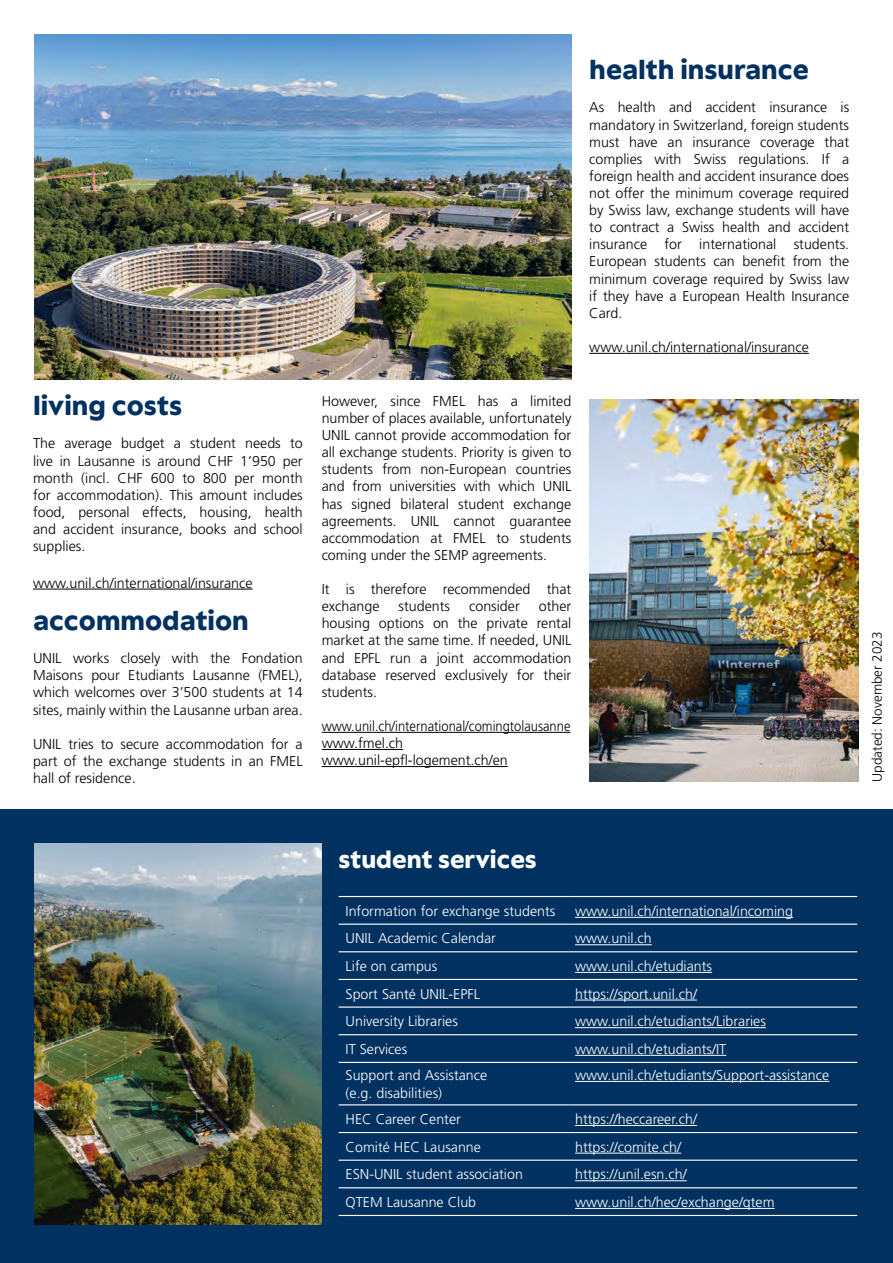
<style>
.page{position:relative;width:893px;height:1263px;background:#fff}
.page>*{position:absolute;margin:0;border:0;box-sizing:border-box;transform-origin:0 0}
.t1{font:800 30px "Peak";color:#003160}
.t2{font:800 27.3px "Peak";color:#fff}
.t3{font:300 14.25px/17.1px "Frutiger";color:#000;text-align:justify}
.t4{font:300 14.25px/18px "Frutiger";color:#fff}
.t5{font:300 14.25px/17.1px "Frutiger";color:#000;scale:.91 1}
.t6{font:300 13.5px "Frutiger";color:#000}
</style>
<div class="page">
<hr style="left:33px;top:589px;width:220px;height:1px;background:#000">
<img style="left:34px;top:34px;width:537px;height:345px">
<hr style="left:322px;top:732px;width:248px;height:1px;background:#000">
<hr style="left:322px;top:749px;width:81px;height:1px;background:#000">
<hr style="left:322px;top:766px;width:186px;height:1px;background:#000">
<hr style="left:589px;top:353px;width:220px;height:1px;background:#000">
<div style="left:0;top:809px;width:893px;height:454px;background:#003160"></div>
<img style="left:34px;top:843px;width:288px;height:382px">
<hr style="left:339px;top:979px;width:229px;height:1px;background:#fff">
<hr style="left:568px;top:979px;width:289px;height:1px;background:#fff">
<hr style="left:339px;top:1006px;width:229px;height:2px;background:#fff">
<hr style="left:568px;top:1006px;width:289px;height:2px;background:#fff">
<hr style="left:339px;top:1034px;width:229px;height:1px;background:#fff">
<hr style="left:339px;top:1062px;width:229px;height:1px;background:#fff">
<hr style="left:339px;top:1104px;width:229px;height:1px;background:#fff">
<hr style="left:339px;top:1132px;width:229px;height:1px;background:#fff">
<hr style="left:339px;top:1159px;width:229px;height:2px;background:#fff">
<hr style="left:339px;top:1187px;width:229px;height:1px;background:#fff">
<hr style="left:339px;top:1215px;width:229px;height:1px;background:#fff">
<hr style="left:339px;top:896px;width:229px;height:1px;background:#fff">
<hr style="left:339px;top:923px;width:229px;height:2px;background:#fff">
<hr style="left:339px;top:951px;width:229px;height:1px;background:#fff">
<hr style="left:568px;top:1034px;width:289px;height:1px;background:#fff">
<hr style="left:568px;top:1062px;width:289px;height:1px;background:#fff">
<hr style="left:568px;top:1104px;width:289px;height:1px;background:#fff">
<hr style="left:568px;top:1132px;width:289px;height:1px;background:#fff">
<hr style="left:568px;top:1159px;width:289px;height:2px;background:#fff">
<hr style="left:568px;top:1187px;width:289px;height:1px;background:#fff">
<hr style="left:568px;top:1215px;width:289px;height:1px;background:#fff">
<hr style="left:568px;top:896px;width:289px;height:1px;background:#fff">
<hr style="left:568px;top:923px;width:289px;height:2px;background:#fff">
<hr style="left:568px;top:951px;width:289px;height:1px;background:#fff">
<hr style="left:575px;top:917px;width:218px;height:1px;background:#fff">
<hr style="left:575px;top:944px;width:77px;height:1px;background:#fff">
<hr style="left:575px;top:972px;width:137px;height:1px;background:#fff">
<hr style="left:575px;top:1000px;width:122px;height:1px;background:#fff">
<hr style="left:575px;top:1027px;width:191px;height:1px;background:#fff">
<hr style="left:575px;top:1055px;width:151px;height:1px;background:#fff">
<hr style="left:575px;top:1081px;width:254px;height:1px;background:#fff">
<hr style="left:575px;top:1125px;width:122px;height:1px;background:#fff">
<hr style="left:575px;top:1153px;width:106px;height:1px;background:#fff">
<hr style="left:575px;top:1180px;width:112px;height:1px;background:#fff">
<hr style="left:575px;top:1208px;width:200px;height:1px;background:#fff">
<img style="left:589px;top:400px;width:270px;height:382px">
<h1 class="t1" style="left:33px;top:381px;width:151px">living costs</h1>
<p class="t3" style="left:33px;top:435px;width:271px">The average budget a student needs to live in Lausanne is around CHF 1’950 per month (incl. CHF 600 to 800 per month for accommodation). This amount includes food, personal effects, housing, health and accident insurance, books and school supplies.</p>
<p class="t3" style="left:33px;top:574px;width:221px">www.unil.ch/international/insurance</p>
<h1 class="t1" style="left:33px;top:596px;width:217px">accommodation</h1>
<p class="t3" style="left:33px;top:650px;width:271px">UNIL works closely with the Fondation Maisons pour Etudiants Lausanne (FMEL), which welcomes over 3’500 students at 14 sites, mainly within the Lausanne urban area.</p>
<p class="t3" style="left:33px;top:735px;width:271px">UNIL tries to secure accommodation for a part of the exchange students in an FMEL hall of residence.</p>
<p class="t3" style="left:322px;top:392px;width:251px">However, since FMEL has a limited number of places available, unfortunately UNIL cannot provide accommodation for all exchange students. Priority is given to students from non-European countries and from universities with which UNIL has signed bilateral student exchange agreements. UNIL cannot guarantee accommodation at FMEL to students coming under the SEMP agreements.</p>
<p class="t3" style="left:322px;top:581px;width:251px">It is therefore recommended that exchange</p>
<p class="t3" style="left:322px;top:598px;width:251px;text-indent:217px">other housing options on the private rental market at the same time. If needed, UNIL and EPFL run a joint accommodation database reserved exclusively for their students.</p>
<p class="t5" style="left:322px;top:717px;width:275px">www.unil.ch/international/comingtolausanne www.fmel.ch www.unil-epfl-logement.ch/en</p>
<p class="t3" style="left:399px;top:598px;width:53px">students</p>
<p class="t3" style="left:469px;top:598px;width:52px">consider</p>
<h1 class="t1" style="left:589px;top:45px;width:221px">health insurance</h1>
<p class="t3" style="left:589px;top:99px;width:261px">As health and accident insurance is mandatory in Switzerland, foreign students must have an insurance coverage that complies with Swiss regulations. If a foreign health and accident insurance does not offer the minimum coverage required by Swiss law, exchange students will have to contract a Swiss health and accident insurance for international students.<br>European students can benefit from the minimum coverage required by Swiss law if they have a European Health Insurance Card.</p>
<p class="t3" style="left:589px;top:338px;width:221px">www.unil.ch/international/insurance</p>
<p class="t6" style="left:869px;top:782px;width:152px;rotate:-90deg">Updated: November 2023</p>
<h2 class="t2" style="left:339px;top:837px;width:200px">student services</h2>
<p class="t4" style="left:346px;top:902px;width:211px">Information for exchange students</p>
<p class="t4" style="left:575px;top:902px;width:220px">www.unil.ch/international/incoming</p>
<p class="t4" style="left:346px;top:929px;width:152px">UNIL Academic Calendar</p>
<p class="t4" style="left:575px;top:929px;width:78px">www.unil.ch</p>
<p class="t4" style="left:346px;top:957px;width:93px">Life on campus</p>
<p class="t4" style="left:575px;top:957px;width:138px">www.unil.ch/etudiants</p>
<p class="t4" style="left:346px;top:985px;width:136px">Sport Santé UNIL-EPFL</p>
<p class="t4" style="left:575px;top:985px;width:123px">https://sport.unil.ch/</p>
<p class="t4" style="left:346px;top:1012px;width:114px">University Libraries</p>
<p class="t4" style="left:575px;top:1012px;width:192px">www.unil.ch/etudiants/Libraries</p>
<p class="t4" style="left:346px;top:1040px;width:63px">IT Services</p>
<p class="t4" style="left:575px;top:1040px;width:153px">www.unil.ch/etudiants/IT</p>
<p class="t4" style="left:346px;top:1066px;width:143px">Support and Assistance (e.g. disabilities)</p>
<p class="t4" style="left:575px;top:1066px;width:256px">www.unil.ch/etudiants/Support-assistance</p>
<p class="t4" style="left:346px;top:1110px;width:117px">HEC Career Center</p>
<p class="t4" style="left:575px;top:1110px;width:123px">https://heccareer.ch/</p>
<p class="t4" style="left:346px;top:1138px;width:137px">Comité HEC Lausanne</p>
<p class="t4" style="left:575px;top:1138px;width:108px">https://comite.ch/</p>
<p class="t4" style="left:346px;top:1165px;width:179px">ESN-UNIL student association</p>
<p class="t4" style="left:575px;top:1165px;width:113px">https://unil.esn.ch/</p>
<p class="t4" style="left:346px;top:1193px;width:132px">QTEM Lausanne Club</p>
<p class="t4" style="left:575px;top:1193px;width:201px">www.unil.ch/hec/exchange/qtem</p>
</div>
